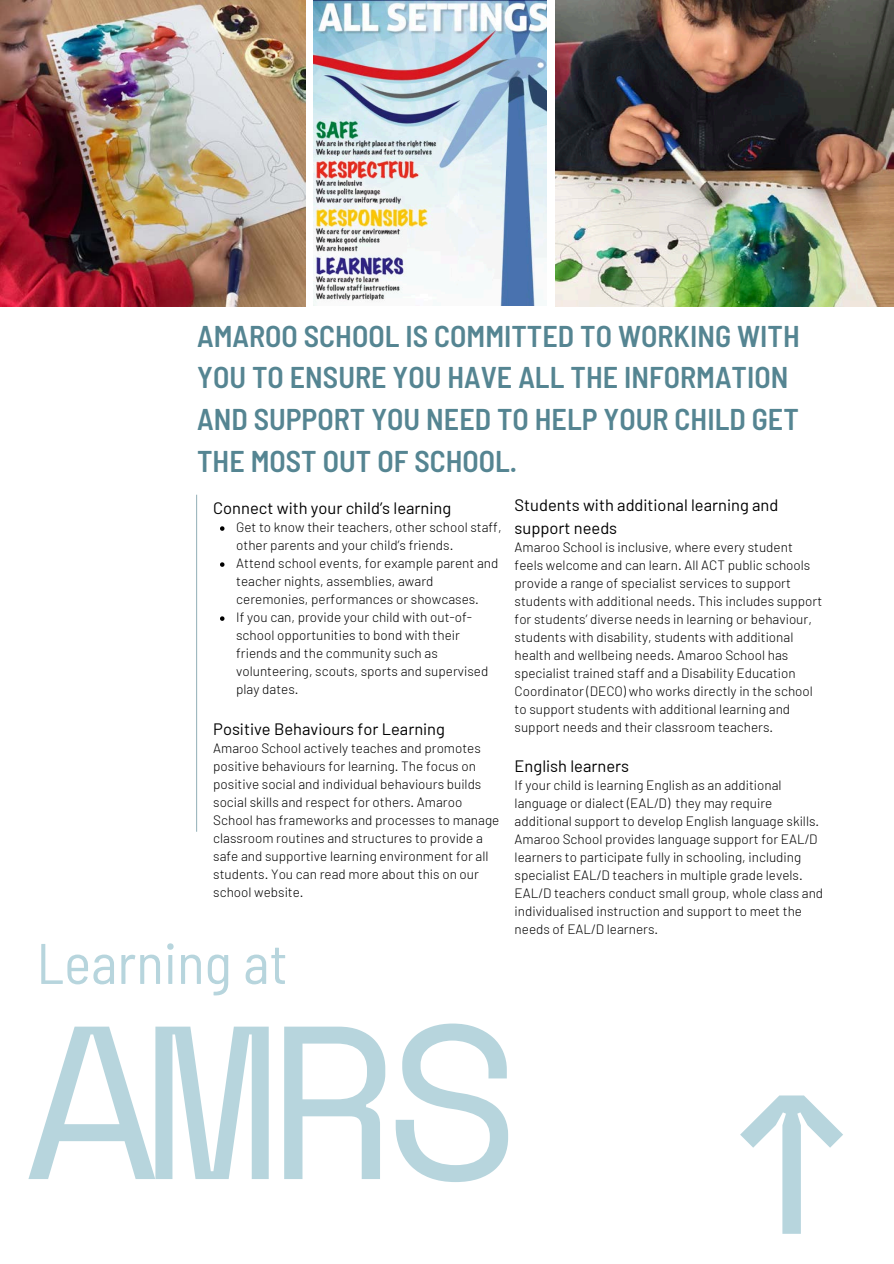
<style>
.page{position:relative;width:894px;height:1264px;background:#fff}
.page>*{position:absolute;margin:0;border:0;box-sizing:border-box;transform-origin:0 0}
.t1{font:256.05px "Space Mono";color:#b7d5dd}
.t2{font:217.65px "Space Mono";color:#b7d5dd}
.t3{font:semi-condensed 57.15px "Barlow";color:#b7d5dd}
.t4{font:600 semi-condensed 30px/41.7px "Barlow";color:#558592}
.t5{font:16.5px/22.5px "Barlow";color:#000}
.t6{font:300 13.5px/18px "Barlow";color:#000}
</style>
<div class="page">
<hr style="left:196px;top:494px;width:1px;height:337px;background:#9db7be">
<img style="left:0;top:0;width:305px;height:306px">
<img style="left:555px;top:0;width:337px;height:306px">
<img style="left:313px;top:1px;width:233px;height:305px">
<svg style="left:220px;top:526px;width:4px;height:5px"></svg>
<svg style="left:220px;top:562px;width:4px;height:5px"></svg>
<svg style="left:220px;top:616px;width:4px;height:5px"></svg>
<h3 class="t4" style="left:197px;top:314px;width:604px">AMAROO SCHOOL IS COMMITTED TO WORKING WITH YOU TO ENSURE YOU HAVE ALL THE INFORMATION AND SUPPORT YOU NEED TO HELP YOUR CHILD GET THE MOST OUT OF SCHOOL.</h3>
<p class="t5" style="left:213px;top:496px;width:239px">Connect with your child’s learning</p>
<p class="t6" style="left:236px;top:517px;width:267px">Get to know their teachers, other school staff, other parents and your child’s friends.<br>Attend school events, for example parent and teacher nights, assemblies, award ceremonies, performances or showcases.<br>If you can, provide your child with out-of&shy;school opportunities to bond with their friends and the community such as volunteering, scouts, sports and supervised play dates.</p>
<p class="t5" style="left:213px;top:716px;width:233px">Positive Behaviours for Learning</p>
<p class="t6" style="left:213px;top:738px;width:287px">Amaroo School actively teaches and promotes positive behaviours for learning. The focus on positive social and individual behaviours builds social skills and respect for others. Amaroo School has frameworks and processes to manage classroom routines and structures to provide a safe and supportive learning environment for all students. You can read more about this on our school website.</p>
<p class="t5" style="left:514px;top:493px;width:265px">Students with additional learning and support needs</p>
<p class="t6" style="left:514px;top:537px;width:309px">Amaroo School is inclusive, where every student feels welcome and can learn. All ACT public schools provide a range of specialist services to support students with additional needs. This includes support for students’ diverse needs in learning or behaviour, students with disability, students with additional health and wellbeing needs. Amaroo School has specialist trained staff and a Disability Education Coordinator (DECO) who works directly in the school to support students with additional learning and support needs and their classroom teachers.</p>
<p class="t5" style="left:514px;top:754px;width:116px">English learners</p>
<p class="t6" style="left:514px;top:775px;width:310px">If your child is learning English as an additional language or dialect (EAL/D) they may require additional support to develop English language skills.<br>Amaroo School provides language support for EAL/D learners to participate fully in schooling, including specialist EAL/D teachers in multiple grade levels.<br>EAL/D teachers conduct small group, whole class and individualised instruction and support to meet the needs of EAL/D learners.</p>
<h3 class="t3" style="left:37px;top:926px;width:252px">Learning at</h3>
<h2 class="t2" style="left:25px;top:935px;width:495px">AMRS</h2>
<h1 class="t1" style="left:594px;top:1242px;width:158px;rotate:-90deg">→</h1>
</div>
